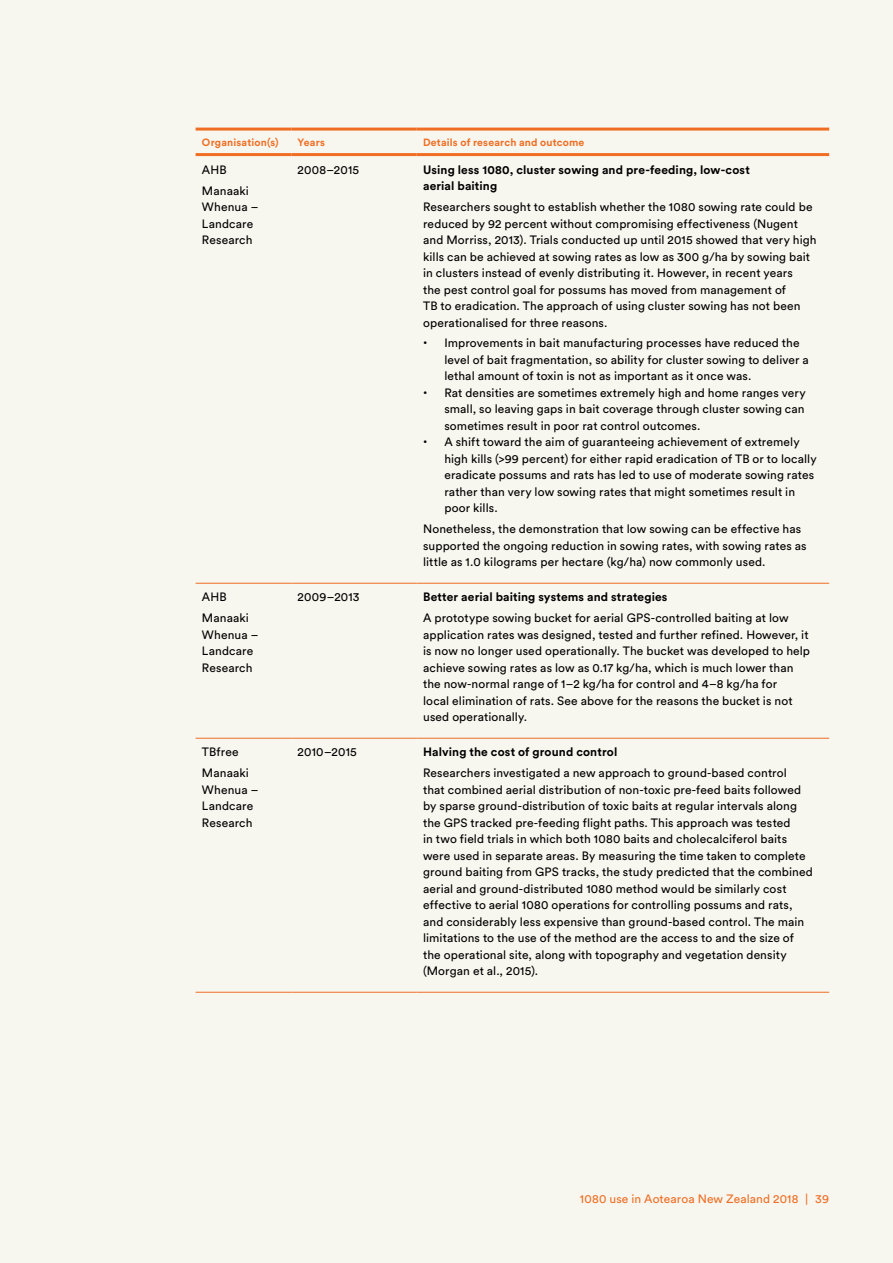
<style>
.page{position:relative;width:893px;height:1263px;background:#f8f7ef}
.page>*{position:absolute;margin:0;border:0;box-sizing:border-box;transform-origin:0 0}
.t1{font:12px/16.5px "Circular Pro";letter-spacing:.01em;color:#000}
.t2{font:700 12px/16.5px "Circular Pro";letter-spacing:.01em;color:#000}
.t3{font:12px "Circular Pro";letter-spacing:.01em;color:#ef6e24}
.t4{font:700 10.5px "Circular Pro";letter-spacing:.015em;color:#ef6e24}
.s1{font-family:"Helvetica"}
</style>
<div class="page">
<hr style="left:196px;top:128px;width:95px;height:3px;background:#ef6e24">
<hr style="left:291px;top:128px;width:126px;height:3px;background:#ef6e24">
<hr style="left:417px;top:128px;width:412px;height:3px;background:#ef6e24">
<hr style="left:196px;top:153px;width:95px;height:3px;background:#ef6e24">
<hr style="left:291px;top:153px;width:126px;height:3px;background:#ef6e24">
<hr style="left:417px;top:153px;width:412px;height:3px;background:#ef6e24">
<hr style="left:196px;top:583px;width:95px;height:1px;background:#ef6e24">
<hr style="left:291px;top:583px;width:126px;height:1px;background:#ef6e24">
<hr style="left:417px;top:583px;width:412px;height:1px;background:#ef6e24">
<hr style="left:196px;top:738px;width:95px;height:1px;background:#ef6e24">
<hr style="left:291px;top:738px;width:126px;height:1px;background:#ef6e24">
<hr style="left:417px;top:738px;width:412px;height:1px;background:#ef6e24">
<hr style="left:196px;top:992px;width:95px;height:1px;background:#ef6e24">
<hr style="left:291px;top:992px;width:126px;height:1px;background:#ef6e24">
<hr style="left:417px;top:992px;width:412px;height:1px;background:#ef6e24">
<p class="t4" style="left:202px;top:135px;width:78px">Organisation(s)</p>
<p class="t4" style="left:298px;top:135px;width:29px">Years</p>
<p class="t4" style="left:423px;top:135px;width:163px">Details of research and outcome</p>
<p class="t1" style="left:202px;top:159px;width:48px;line-height:20.7px">AHB<br>Manaaki</p>
<p class="t1" style="left:202px;top:198px;width:58px">Whenua –<br>Landcare<br>Research</p>
<p class="t1" style="left:298px;top:161px;width:63px">2008–2015</p>
<p class="t2" style="left:423px;top:161px;width:328px">Using less 1080, cluster sowing and pre-feeding, low-cost aerial baiting</p>
<p class="t1" style="left:423px;top:198px;width:395px">Researchers sought to establish whether the 1080 sowing rate could be reduced by 92 percent without compromising effectiveness (Nugent and Morriss, 2013). Trials conducted up until 2015 showed that very high kills can be achieved at sowing rates as low as 300 g/ha by sowing bait in clusters instead of evenly distributing it. However, in recent years<br>the pest control goal for possums has moved from management of<br>TB to eradication. The approach of using cluster sowing has not been operationalised for three reasons.</p>
<p class="t1" style="left:444px;top:334px;width:366px;text-indent:-21px"><span class="s1">•</span> Improvements in bait manufacturing processes have reduced the level of bait fragmentation, so ability for cluster sowing to deliver a lethal amount of toxin is not as important as it once was.</p>
<p class="t1" style="left:444px;top:384px;width:363px;text-align:justify;text-indent:-21px"><span class="s1">•</span> Rat densities are sometimes extremely high and home ranges very small, so leaving gaps in bait coverage through cluster sowing can sometimes result in poor rat control outcomes.</p>
<p class="t1" style="left:444px;top:433px;width:374px;text-indent:-21px"><span class="s1">•</span> A shift toward the aim of guaranteeing achievement of extremely high kills (&gt;99 percent) for either rapid eradication of TB or to locally eradicate possums and rats has led to use of moderate sowing rates rather than very low sowing rates that might sometimes result in poor kills.</p>
<p class="t1" style="left:423px;top:520px;width:385px">Nonetheless, the demonstration that low sowing can be effective has supported the ongoing reduction in sowing rates, with sowing rates as little as 1.0 kilograms per hectare (kg/ha) now commonly used.</p>
<p class="t1" style="left:202px;top:586px;width:48px;line-height:20.7px">AHB<br>Manaaki</p>
<p class="t1" style="left:202px;top:626px;width:58px">Whenua –<br>Landcare<br>Research</p>
<p class="t1" style="left:202px;top:741px;width:48px;line-height:20.7px">TBfree<br>Manaaki</p>
<p class="t1" style="left:202px;top:781px;width:58px">Whenua –<br>Landcare<br>Research</p>
<p class="t1" style="left:298px;top:588px;width:63px">2009–2013</p>
<p class="t2" style="left:423px;top:588px;width:246px">Better aerial baiting systems and strategies</p>
<p class="t1" style="left:423px;top:609px;width:388px">A prototype sowing bucket for aerial GPS-controlled baiting at low application rates was designed, tested and further refined. However, it is now no longer used operationally. The bucket was developed to help achieve sowing rates as low as 0.17 kg/ha, which is much lower than the now-normal range of 1–2 kg/ha for control and 4–8 kg/ha for<br>local elimination of rats. See above for the reasons the bucket is not used operationally.</p>
<p class="t1" style="left:298px;top:743px;width:61px">2010–2015</p>
<p class="t2" style="left:423px;top:743px;width:196px">Halving the cost of ground control</p>
<p class="t1" style="left:423px;top:764px;width:391px">Researchers investigated a new approach to ground-based control<br>that combined aerial distribution of non-toxic pre-feed baits followed by sparse ground-distribution of toxic baits at regular intervals along the GPS tracked pre-feeding flight paths. This approach was tested<br>in two field trials in which both 1080 baits and cholecalciferol baits were used in separate areas. By measuring the time taken to complete ground baiting from GPS tracks, the study predicted that the combined aerial and ground-distributed 1080 method would be similarly cost effective to aerial 1080 operations for controlling possums and rats, and considerably less expensive than ground-based control. The main limitations to the use of the method are the access to and the size of the operational site, along with topography and vegetation density (Morgan et al., 2015).</p>
<p class="t3" style="left:580px;top:1191px;width:251px">1080 use in Aotearoa New Zealand 2018 | 39</p>
</div>
